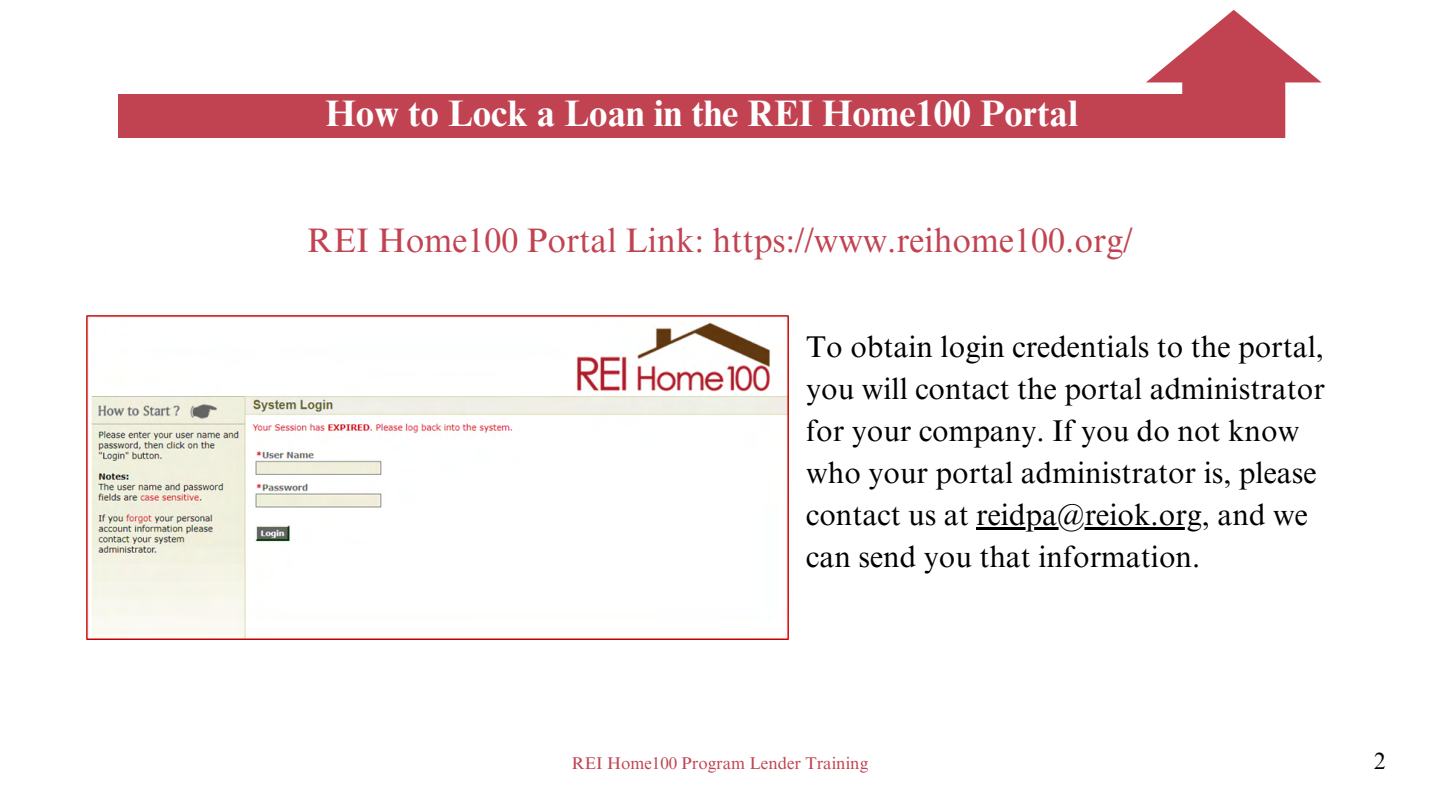
<style>
.page{position:relative;width:1440px;height:810px;background:#fff}
.page>*{position:absolute;margin:0;border:0;box-sizing:border-box;transform-origin:0 0}
.t1{font:700 36.9px "Times NRMT Pro";color:#fff}
.t2{font:34px "Times NRMT Pro";color:#c14351}
.t3{font:30px/42px "Times NRMT Pro";color:#000}
.t4{font:23.5px "Times NRMT Pro";color:#000}
.t5{font:17px "Times NRMT Pro";color:#c14351}
</style>
<div class="page">
<img style="left:86px;top:315px;width:702px;height:324px">
<hr style="left:976px;top:527px;width:226px;height:3px;background:#000">
<div style="left:118px;top:94px;width:1167px;height:44px;background:#c14351"></div>
<svg style="left:1146px;top:10px;width:176px;height:128px"></svg>
<p class="t1" style="left:326px;top:99px;width:754px">How to Lock a Loan in the REI Home100 Portal</p>
<h2 class="t2" style="left:307px;top:228px;width:827px">REI Home100 Portal Link: https://www.reihome100.org/</h2>
<p class="t3" style="left:806px;top:330px;width:520px">To obtain login credentials to the portal, you will contact the portal administrator for your company. If you do not know who your portal administrator is, please contact us at reidpa@reiok.org, and we</p>
<h3 class="t3" style="left:806px;top:540px;width:396px">can send you that information.</h3>
<p class="t5" style="left:572px;top:756px;width:298px">REI Home100 Program Lender Training</p>
<p class="t4" style="left:1374px;top:752px;width:13px">2</p>
</div>
